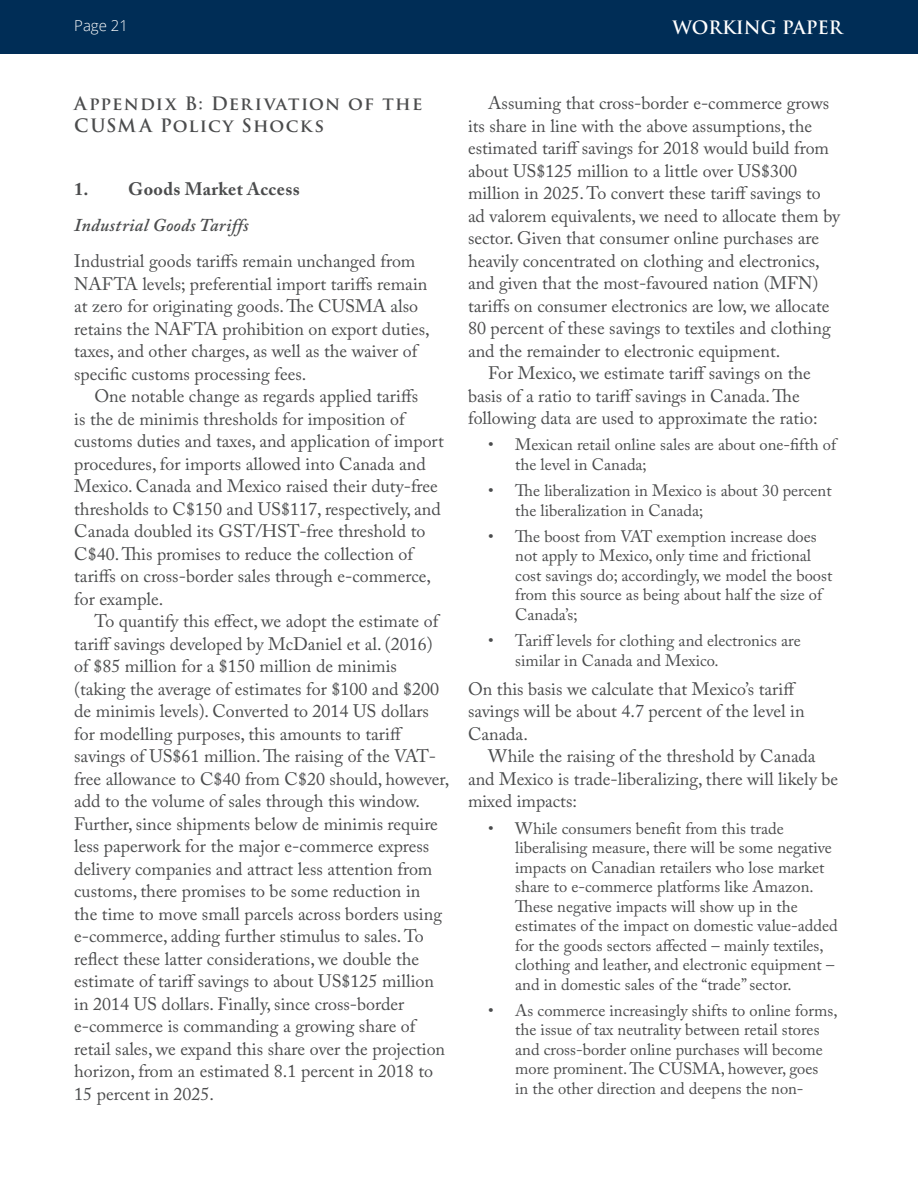
<style>
.page{position:relative;width:918px;height:1188px;background:#fff}
.page>*{position:absolute;margin:0;border:0;box-sizing:border-box;transform-origin:0 0}
.Body_Copy{font:18px/22.5px "Adobe Caslon Pro";color:#4b4c4d}
.Level_One_Head{font:700 18px/22.5px "Trajan Pro";letter-spacing:.055em;color:#4b4c4d}
.Level_Three_Head{font:italic 600 18px "Adobe Caslon Pro";letter-spacing:.02em;color:#4b4c4d}
.Level_Two_Head{font:700 18px "Adobe Caslon Pro";letter-spacing:.02em;color:#4b4c4d}
.t1{font:700 18px "Trajan Pro";color:#fff}
.bullet{font:16.5px/19.5px "Adobe Caslon Pro";color:#4b4c4d}
.t2{font:300 15px "Open Sans";color:#fff}
</style>
<div class="page">
<div style="left:0;top:0;width:918px;height:54px;background:#002d56"></div>
<p class="t2" style="left:74px;top:16px;width:55px">Page 21</p>
<p class="t1" style="left:672px;top:16px;width:172px">WORKING PAPER</p>
<p class="Level_One_Head" style="left:74px;top:92px;width:350px">Appendix B: Derivation of the<br>CUSMA Policy Shocks</p>
<p class="Level_Two_Head" style="left:74px;top:178px;width:227px">1. Goods Market Access</p>
<p class="Level_Three_Head" style="left:74px;top:214px;width:176px">Industrial Goods Tariffs</p>
<p class="Body_Copy" style="left:74px;top:250px;width:357px">Industrial goods tariffs remain unchanged from NAFTA levels; preferential import tariffs remain at zero for originating goods. The CUSMA also retains the NAFTA prohibition on export duties, taxes, and other charges, as well as the waiver of specific customs processing fees.</p>
<p class="Body_Copy" style="left:74px;top:385px;width:371px;text-indent:20px">One notable change as regards applied tariffs<br>is the de minimis thresholds for imposition of customs duties and taxes, and application of import procedures, for imports allowed into Canada and Mexico. Canada and Mexico raised their duty-free thresholds to C$150 and US$117, respectively, and Canada doubled its GST/HST-free threshold to C$40. This promises to reduce the collection of tariffs on cross-border sales through e-commerce, for example.</p>
<p class="Body_Copy" style="left:74px;top:610px;width:377px;text-indent:20px">To quantify this effect, we adopt the estimate of tariff savings developed by McDaniel et al. (2016) of $85 million for a $150 million de minimis (taking the average of estimates for $100 and $200 de minimis levels). Converted to 2014 US dollars for modelling purposes, this amounts to tariff savings of US$61 million. The raising of the VAT&shy;free allowance to C$40 from C$20 should, however, add to the volume of sales through this window.<br>Further, since shipments below de minimis require less paperwork for the major e-commerce express delivery companies and attract less attention from customs, there promises to be some reduction in<br>the time to move small parcels across borders using e-commerce, adding further stimulus to sales. To reflect these latter considerations, we double the estimate of tariff savings to about US$125 million in 2014 US dollars. Finally, since cross-border e-commerce is commanding a growing share of retail sales, we expand this share over the projection horizon, from an estimated 8.1 percent in 2018 to 15 percent in 2025.</p>
<p class="Body_Copy" style="left:468px;top:92px;width:374px;text-indent:20px">Assuming that cross-border e-commerce grows its share in line with the above assumptions, the estimated tariff savings for 2018 would build from about US$125 million to a little over US$300 million in 2025. To convert these tariff savings to ad valorem equivalents, we need to allocate them by sector. Given that consumer online purchases are heavily concentrated on clothing and electronics, and given that the most-favoured nation (MFN) tariffs on consumer electronics are low, we allocate 80 percent of these savings to textiles and clothing and the remainder to electronic equipment.</p>
<p class="Body_Copy" style="left:468px;top:362px;width:351px;text-indent:20px">For Mexico, we estimate tariff savings on the basis of a ratio to tariff savings in Canada. The following data are used to approximate the ratio:</p>
<p class="bullet" style="left:515px;top:435px;width:323px;text-indent:-27px">• Mexican retail online sales are about one-fifth of the level in Canada;</p>
<p class="bullet" style="left:515px;top:481px;width:318px;text-indent:-27px">• The liberalization in Mexico is about 30 percent the liberalization in Canada;</p>
<p class="bullet" style="left:515px;top:527px;width:319px;text-indent:-27px">• The boost from VAT exemption increase does not apply to Mexico, only time and frictional cost savings do; accordingly, we model the boost from this source as being about half the size of Canada’s;</p>
<p class="bullet" style="left:515px;top:631px;width:287px;text-indent:-27px">• Tariff levels for clothing and electronics are similar in Canada and Mexico.</p>
<p class="Body_Copy" style="left:468px;top:678px;width:338px">On this basis we calculate that Mexico’s tariff savings will be about 4.7 percent of the level in<br>Canada.</p>
<p class="Body_Copy" style="left:468px;top:745px;width:372px;text-indent:20px">While the raising of the threshold by Canada and Mexico is trade-liberalizing, there will likely be mixed impacts:</p>
<p class="bullet" style="left:515px;top:818px;width:324px;text-indent:-27px">• While consumers benefit from this trade liberalising measure, there will be some negative impacts on Canadian retailers who lose market share to e-commerce platforms like Amazon.<br>These negative impacts will show up in the estimates of the impact on domestic value-added for the goods sectors affected – mainly textiles, clothing and leather, and electronic equipment – and in domestic sales of the “trade” sector.</p>
<p class="bullet" style="left:515px;top:1001px;width:324px;text-indent:-27px">• As commerce increasingly shifts to online forms, the issue of tax neutrality between retail stores and cross-border online purchases will become more prominent. The CUSMA, however, goes<br>in the other direction and deepens the non-</p>
</div>
